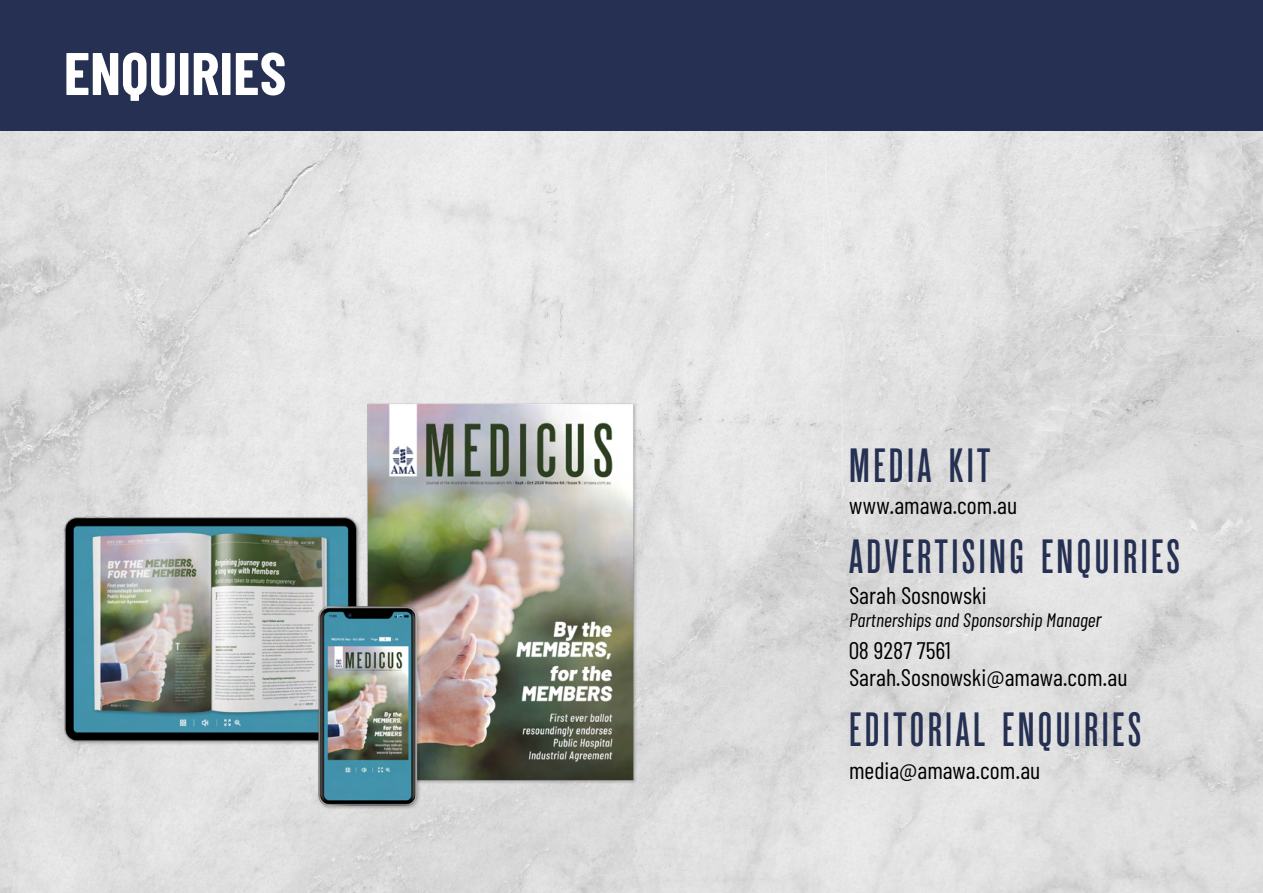
<style>
.page{position:relative;width:1263px;height:893px;background:#fff}
.page>*{position:absolute;margin:0;border:0;box-sizing:border-box;transform-origin:0 0}
.t1{font:700 60px "Barlow Condensed";color:#fff}
.t2{font:500 48px/90.4px "Reforma Grotesk";letter-spacing:.07em;color:#253052}
.t3{font:24px/26.1px "Barlow Condensed";color:#000}
.t4{font:italic 19.5px "Barlow Condensed";color:#000}
.s1{font-size:21px}
</style>
<div class="page">
<img style="left:0;top:130px;width:1263px;height:763px">
<div style="left:0;top:0;width:1263px;height:130px;background:#253052"></div>
<img style="left:64px;top:388px;width:587px;height:427px">
<h1 class="t1" style="left:64px;top:36px;width:224px">ENQUIRIES</h1>
<h2 class="t2" style="left:849px;top:422px;width:332px">MEDIA KIT<br>ADVERTISING ENQUIRIES</h2>
<p class="t3" style="left:849px;top:492px;width:170px">www.amawa.com.au</p>
<p class="t3" style="left:849px;top:582px;width:139px">Sarah Sosnowski</p>
<p class="t4" style="left:849px;top:608px;width:254px">Partnerships and Sponsorship Manage<span class="s1">r</span></p>
<p class="t3" style="left:849px;top:637px;width:280px">08 9287 7561<br>Sarah.Sosnowski@amawa.com.au</p>
<h2 class="t2" style="left:849px;top:685px;width:293px">EDITORIAL ENQUIRIES</h2>
<p class="t3" style="left:849px;top:756px;width:193px">media@amawa.com.au</p>
</div>
